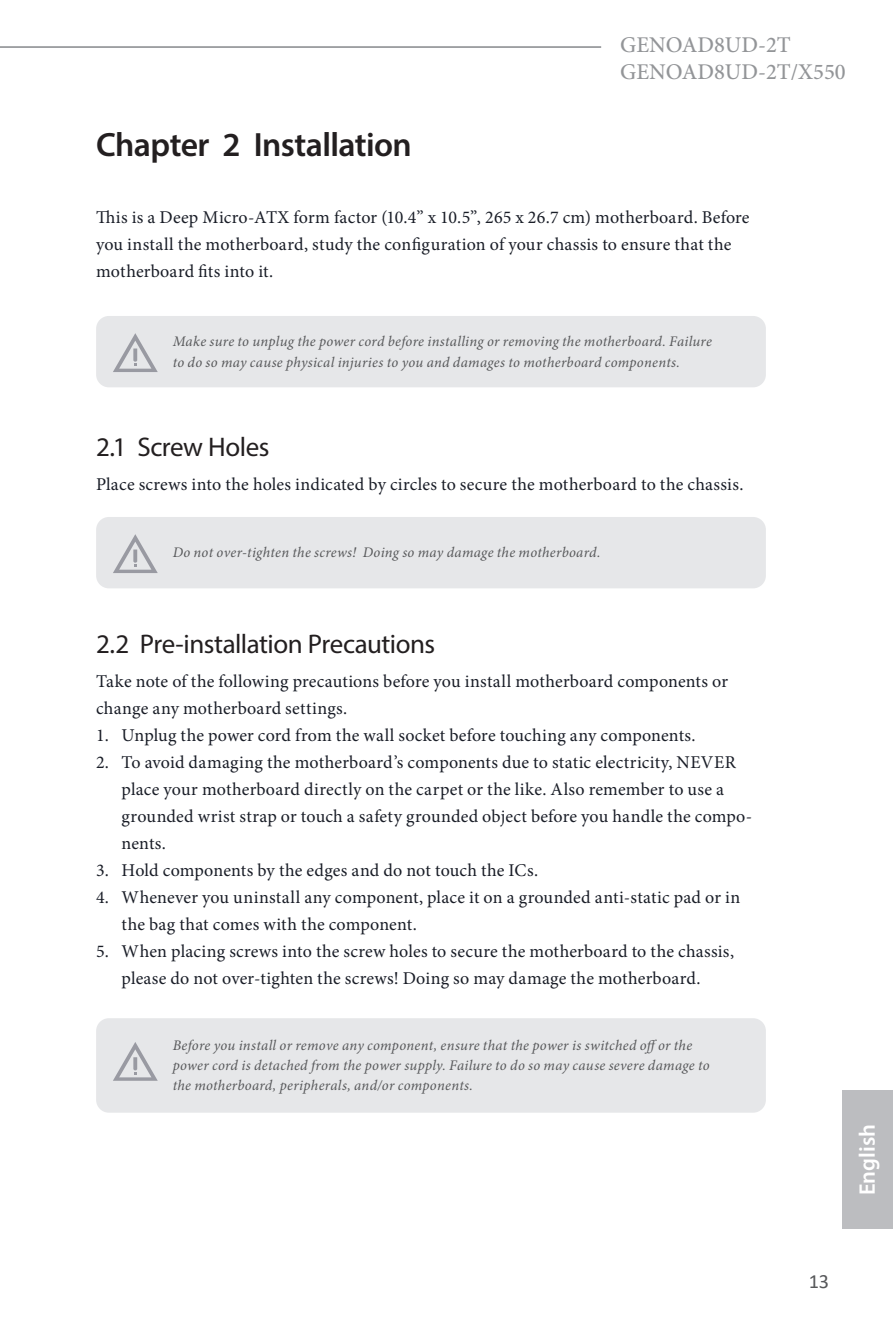
<style>
.page{position:relative;width:893px;height:1340px;background:#fff}
.page>*{position:absolute;margin:0;border:0;box-sizing:border-box;transform-origin:0 0}
.t1{font:600 33.75px "Myriad Pro";letter-spacing:-.02em;color:#231f20}
.t2{font:27px "Myriad Pro";letter-spacing:-.02em;color:#231f20}
.t3{font:500 22.5px/27px "Minion Pro";color:#939598}
.t4{font:600 22.5px "Myriad Pro";color:#fff}
.t5{font:20.25px "Calibri";color:#57585a}
.t6{font:18px/27px "Minion Pro";letter-spacing:.01em;color:#191d27}
.t7{font:italic 14.62px/20.2px "Minion Pro";letter-spacing:.02em;color:#57585a}
</style>
<div class="page">
<div style="left:842px;top:1090px;width:51px;height:139px;background:#bcbdc0"></div>
<hr style="left:0;top:46px;width:601px;height:2px;background:#939598">
<div style="left:96px;top:316px;width:670px;height:71px;background:#e6e7e9;border-radius:13px"></div>
<svg style="left:113px;top:333px;width:45px;height:39px"></svg>
<div style="left:96px;top:517px;width:670px;height:71px;background:#e6e7e9;border-radius:13px"></div>
<svg style="left:113px;top:534px;width:45px;height:39px"></svg>
<div style="left:96px;top:1018px;width:670px;height:94px;background:#e6e7e9;border-radius:13px"></div>
<svg style="left:113px;top:1042px;width:44px;height:38px"></svg>
<h1 class="t1" style="left:96px;top:123px;width:317px">Chapter 2 Installation</h1>
<p class="t3" style="left:620px;top:31px;width:227px">GENOAD8UD-2T<br>GENOAD8UD-2T/X550</p>
<p class="t6" style="left:96px;top:203px;width:655px">This is a Deep Micro-ATX form factor (10.4” x 10.5”, 265 x 26.7 cm) motherboard. Before you install the motherboard, study the configuration of your chassis to ensure that the motherboard fits into it.</p>
<p class="t7" style="left:173px;top:331px;width:541px">Make sure to unplug the power cord before installing or removing the motherboard. Failure to do so may cause physical injuries to you and damages to motherboard components.</p>
<h2 class="t2" style="left:96px;top:430px;width:175px">2.1 Screw Holes</h2>
<p class="t6" style="left:96px;top:470px;width:649px">Place screws into the holes indicated by circles to secure the motherboard to the chassis.</p>
<p class="t7" style="left:173px;top:542px;width:429px">Do not over-tighten the screws! Doing so may damage the motherboard.</p>
<h2 class="t2" style="left:96px;top:627px;width:341px">2.2 Pre-installation Precautions</h2>
<p class="t6" style="left:96px;top:668px;width:633px">Take note of the following precautions before you install motherboard components or change any motherboard settings.</p>
<p class="t6" style="left:96px;top:722px;width:601px">1. Unplug the power cord from the wall socket before touching any components.</p>
<p class="t6" style="left:122px;top:749px;width:632px;text-indent:-26px">2. To avoid damaging the motherboard’s components due to static electricity, NEVER place your motherboard directly on the carpet or the like. Also remember to use a grounded wrist strap or touch a safety grounded object before you handle the compo&shy;nents.</p>
<p class="t6" style="left:96px;top:857px;width:443px">3. Hold components by the edges and do not touch the ICs.</p>
<p class="t6" style="left:122px;top:884px;width:620px;text-indent:-26px">4. Whenever you uninstall any component, place it on a grounded anti-static pad or in the bag that comes with the component.</p>
<p class="t6" style="left:96px;top:938px;width:639px;text-align:center">5. When placing screws into the screw holes to secure the motherboard to the chassis, please do not over-tighten the screws! Doing so may damage the motherboard.</p>
<p class="t7" style="left:173px;top:1035px;width:538px">Before you install or remove any component, ensure that the power is switched offor the power cord is detached from the power supply. Failure to do so may cause severe damage to the motherboard, peripherals, and/or components.</p>
<p class="t4" style="left:853px;top:1195px;width:73px;rotate:-90deg">English</p>
<p class="t5" style="left:809px;top:1267px;width:22px">13</p>
</div>
